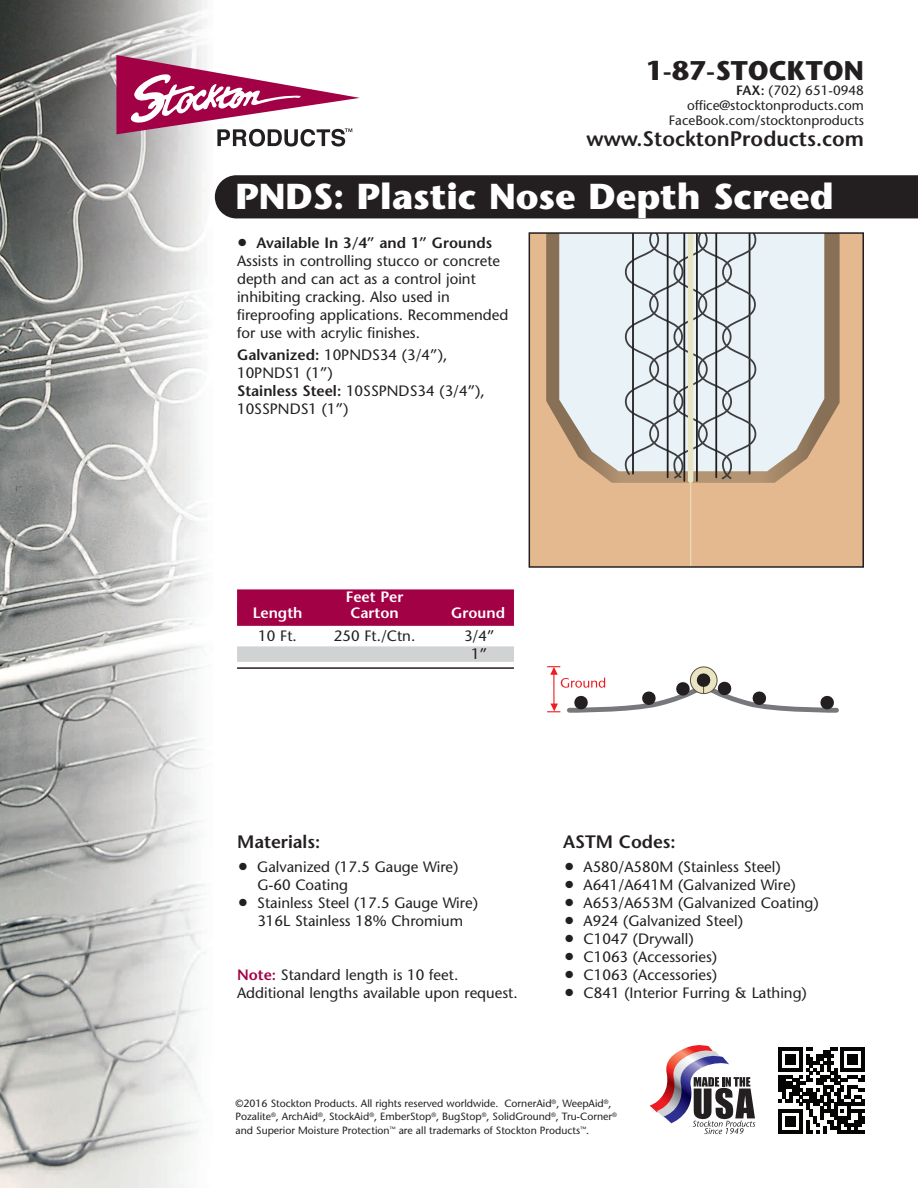
<style>
.page{position:relative;width:918px;height:1188px;background:#fff}
.page>*{position:absolute;margin:0;border:0;box-sizing:border-box;transform-origin:0 0}
.t1{font:700 36px "Stone Sans";color:#fff}
.t2{font:700 27px "Stone Sans";color:#231f20}
.t3{font:600 21px "Stone Sans";color:#231f20}
.t4{font:600 18px "Stone Sans";color:#231f20}
.t5{font:15px/18px "Stone Sans";color:#231f20}
.t6{font:600 15px "Stone Sans";color:#fff}
.t7{font:13.5px/15px "Stone Sans";color:#231f20;text-align:right}
.t8{font:10.5px/13.5px "Stone Sans";color:#231f20}
.s1{font-weight:600}
.s2{font-family:"Lucida Grande";font-weight:700;font-size:18px}
.s3{font-family:"Lucida Grande";font-size:18px}
.s4{font-weight:600;color:#a30146}
</style>
<div class="page">
<svg style="left:547px;top:666px;width:292px;height:47px"></svg>
<img style="left:0;top:0;width:215px;height:1188px">
<svg style="left:116px;top:55px;width:244px;height:92px"></svg>
<svg style="left:650px;top:1045px;width:105px;height:89px"></svg>
<svg style="left:778px;top:1047px;width:87px;height:87px"></svg>
<div style="left:215px;top:175px;width:703px;height:43px;background:#231f20"></div>
<div style="left:529px;top:233px;width:334px;height:334px;background:#e4b98f"></div>
<hr style="left:690px;top:481px;width:1px;height:86px;background:#e8e5c5">
<svg style="left:546px;top:235px;width:294px;height:248px;background:#d5d3cc"></svg>
<svg style="left:624px;top:235px;width:133px;height:246px;background:#c9cfd1"></svg>
<hr style="left:632px;top:233px;width:2px;height:241px;background:#231f20">
<div style="left:529px;top:232px;width:335px;height:336px;border:2px solid #231f20"></div>
<div style="left:237px;top:589px;width:277px;height:14px;background:#a30146"></div>
<div style="left:237px;top:602px;width:277px;height:7px;background:#a30146"></div>
<div style="left:237px;top:606px;width:277px;height:13px;background:#a30146"></div>
<div style="left:237px;top:618px;width:277px;height:8px;background:#a30146"></div>
<div style="left:237px;top:646px;width:277px;height:14px;background:#d1d2d4"></div>
<hr style="left:237px;top:659px;width:277px;height:3px;background:#d1d2d4">
<hr style="left:237px;top:667px;width:277px;height:2px;background:#231f20">
<h2 class="t2" style="left:646px;top:60px;width:220px">1-87-STOCKTON</h2>
<p class="t7" style="left:669px;top:84px;width:197px"><span class="s1">FAX:</span> (702) 651-0948 office@stocktonproducts.com<br>FaceBook.com/stocktonproducts</p>
<h3 class="t3" style="left:587px;top:130px;width:279px">www.StocktonProducts.com</h3>
<h1 class="t1" style="left:236px;top:183px;width:600px">PNDS: Plastic Nose Depth Screed</h1>
<p class="t5" style="left:237px;top:235px;width:273px"><span class="s2">●</span> <span class="s1">Available In 3/4” and 1” Grounds </span>Assists in controlling stucco or concrete depth and can act as a control joint inhibiting cracking. Also used in fireproofing applications. Recommended for use with acrylic finishes.</p>
<p class="t5" style="left:237px;top:348px;width:249px"><span class="s1">Galvanized:</span> 10PNDS34 (3/4”),<br>10PNDS1 (1”)<br><span class="s1">Stainless Steel:</span> 10SSPNDS34 (3/4”),<br>10SSPNDS1 (1”)</p>
<p class="t6" style="left:346px;top:591px;width:59px">Feet Per</p>
<p class="t6" style="left:253px;top:607px;width:51px">Length</p>
<p class="t6" style="left:350px;top:607px;width:50px">Carton</p>
<p class="t6" style="left:451px;top:607px;width:56px">Ground</p>
<p class="t5" style="left:258px;top:628px;width:40px">10 Ft.</p>
<p class="t5" style="left:334px;top:628px;width:83px">250 Ft./Ctn.</p>
<p class="t5" style="left:464px;top:628px;width:32px;text-align:center">3/4”<br>1”</p>
<p class="t4" style="left:237px;top:835px;width:85px">Materials:</p>
<p class="t5" style="left:257px;top:859px;width:203px;text-indent:-19px"><span class="s3">●</span> Galvanized (17.5 Gauge Wire)<br>G-60 Coating</p>
<p class="t5" style="left:238px;top:895px;width:242px;text-align:center"><span class="s3">●</span> Stainless Steel (17.5 Gauge Wire)<br>316L Stainless 18% Chromium</p>
<p class="t5" style="left:237px;top:967px;width:282px"><span class="s4">Note:</span> Standard length is 10 feet.<br>Additional lengths available upon request.</p>
<p class="t4" style="left:563px;top:835px;width:114px">ASTM Codes:</p>
<p class="t5" style="left:564px;top:859px;width:218px"><span class="s3">●</span> A580/A580M (Stainless Steel)</p>
<p class="t5" style="left:564px;top:877px;width:233px"><span class="s3">●</span> A641/A641M (Galvanized Wire)</p>
<p class="t5" style="left:564px;top:895px;width:256px"><span class="s3">●</span> A653/A653M (Galvanized Coating)</p>
<p class="t5" style="left:564px;top:913px;width:180px"><span class="s3">●</span> A924 (Galvanized Steel)</p>
<p class="t5" style="left:564px;top:931px;width:131px"><span class="s3">●</span> C1047 (Drywall)</p>
<p class="t5" style="left:564px;top:949px;width:155px"><span class="s3">●</span> C1063 (Accessories)</p>
<p class="t5" style="left:564px;top:967px;width:155px"><span class="s3">●</span> C1063 (Accessories)</p>
<p class="t5" style="left:564px;top:985px;width:244px"><span class="s3">●</span> C841 (Interior Furring &amp; Lathing)</p>
<p class="t8" style="left:236px;top:1098px;width:383px">©2016 Stockton Products. All rights reserved worldwide. CornerAid<sup>®</sup>, WeepAid<sup>®</sup>,<br>Pozalite<sup>®</sup>, ArchAid<sup>®</sup>, StockAid<sup>®</sup>, EmberStop<sup>®</sup>, BugStop<sup>®</sup>, SolidGround<sup>®</sup>, Tru-Corner<sup>® </sup>and Superior Moisture Protection<sup>™</sup> are all trademarks of Stockton Products<sup>™</sup>.</p>
</div>
